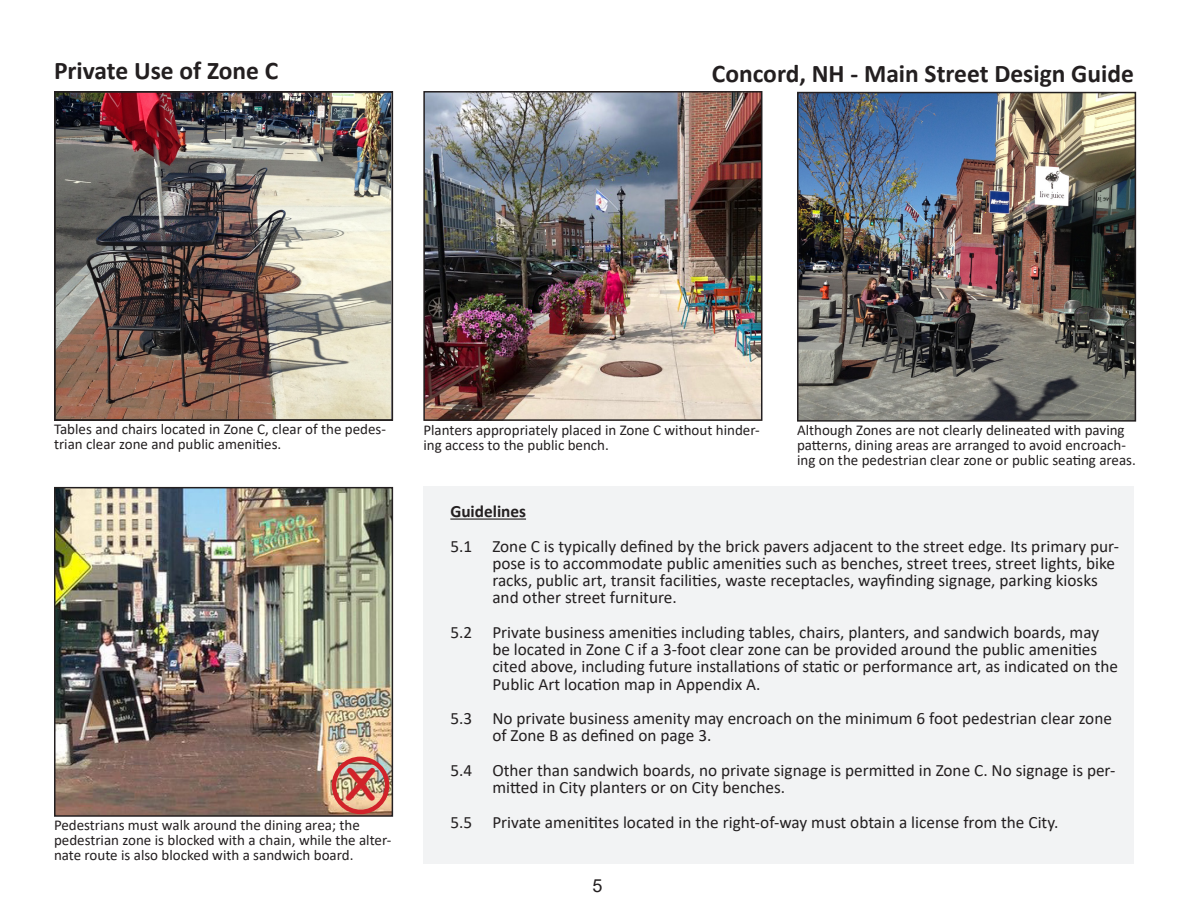
<style>
.page{position:relative;width:1188px;height:918px;background:#fff}
.page>*{position:absolute;margin:0;border:0;box-sizing:border-box;transform-origin:0 0}
.Guideline_Box{font:700 42px "Comic Sans MS";color:#d1232a}
.t1{font:700 25.5px "Calibri";color:#231f20}
.t2{font:18px "Arial";color:#231f20}
.Guideline_Box-2{font:17.25px/17.2px "Calibri";color:#231f20}
.Guideline_Box-3{font:700 17.25px "Calibri";color:#231f20}
.t3{font:15px/15px "Calibri";color:#231f20}
</style>
<div class="page">
<img style="left:57px;top:490px;width:333px;height:324px">
<div style="left:54px;top:487px;width:339px;height:330px;border:2px solid #231f20"></div>
<img style="left:58px;top:95px;width:331px;height:322px">
<div style="left:54px;top:91px;width:339px;height:330px;border:2px solid #231f20"></div>
<img style="left:426px;top:94px;width:333px;height:324px">
<div style="left:423px;top:91px;width:339px;height:330px;border:2px solid #231f20"></div>
<img style="left:800px;top:95px;width:333px;height:324px">
<div style="left:797px;top:92px;width:339px;height:330px;border:2px solid #231f20"></div>
<div style="left:423px;top:487px;width:711px;height:377px;background:#f2f3f4"></div>
<hr style="left:450px;top:519px;width:76px;height:1px;background:#231f20">
<div style="left:332px;top:757px;width:57px;height:57px;border:4px solid #d1232a;border-radius:50%"></div>
<p class="t1" style="left:54px;top:52px;width:226px">Private Use of Zone C</p>
<h2 class="t1" style="left:712px;top:55px;width:424px">Concord, NH - Main Street Design Guide</h2>
<p class="t3" style="left:54px;top:422px;width:334px">Tables and chairs located in Zone C, clear of the pedes&shy;trian clear zone and public amenities.</p>
<p class="Guideline_Box" style="left:346px;top:754px;width:32px">X</p>
<p class="t3" style="left:54px;top:817px;width:339px">Pedestrians must walk around the dining area; the pedestrian zone is blocked with a chain, while the alter&shy;nate route is also blocked with a sandwich board.</p>
<p class="t3" style="left:423px;top:422px;width:338px">Planters appropriately placed in Zone C without hinder&shy;ing access to the public bench.</p>
<p class="t3" style="left:797px;top:422px;width:340px">Although Zones are not clearly delineated with paving patterns, dining areas are arranged to avoid encroach&shy;ing on the pedestrian clear zone or public seating areas.</p>
<p class="Guideline_Box-3" style="left:450px;top:499px;width:77px">Guidelines</p>
<p class="Guideline_Box-2" style="left:492px;top:537px;width:628px;text-indent:-42px">5.1 Zone C is typically defined by the brick pavers adjacent to the street edge. Its primary pur&shy;pose is to accommodate public amenities such as benches, street trees, street lights, bike racks, public art, transit facilities, waste receptacles, wayfinding signage, parking kiosks and other street furniture.</p>
<p class="Guideline_Box-2" style="left:492px;top:623px;width:627px;text-indent:-42px">5.2 Private business amenities including tables, chairs, planters, and sandwich boards, may be located in Zone C if a 3-foot clear zone can be provided around the public amenities cited above, including future installations of static or performance art, as indicated on the Public Art location map in Appendix A.</p>
<p class="Guideline_Box-2" style="left:492px;top:709px;width:621px;text-indent:-42px">5.3 No private business amenity may encroach on the minimum 6 foot pedestrian clear zone of Zone B as defined on page 3.</p>
<p class="Guideline_Box-2" style="left:492px;top:761px;width:625px;text-indent:-42px">5.4 Other than sandwich boards, no private signage is permitted in Zone C. No signage is per&shy;mitted in City planters or on City benches.</p>
<p class="Guideline_Box-2" style="left:450px;top:813px;width:610px">5.5 Private amenitites located in the right-of-way must obtain a license from the City.</p>
<p class="t2" style="left:592px;top:873px;width:12px">5</p>
</div>
